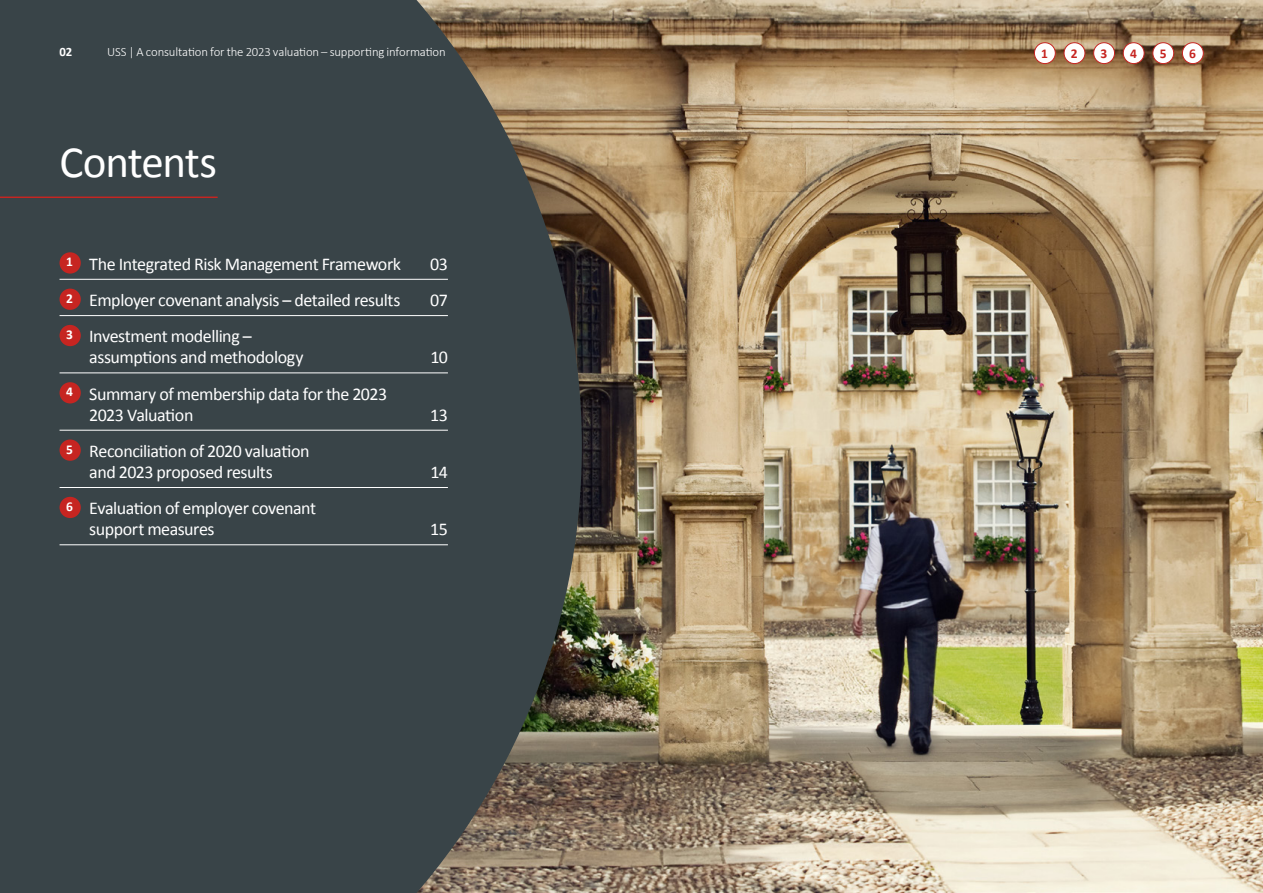
<style>
.page{position:relative;width:1263px;height:893px;background:#fff}
.page>*{position:absolute;margin:0;border:0;box-sizing:border-box;transform-origin:0 0}
.t1{font:45px "Calibri";letter-spacing:-.03em;color:#fff}
.t2{font:18px/21px "Calibri";letter-spacing:-.025em;color:#fff}
.t3{font:700 13.5px "Calibri";color:#c62521}
.t4{font:300 12.75px "Calibri";letter-spacing:-.01em;color:#fff}
.t5{font:700 12.75px "Calibri";color:#fff}
</style>
<div class="page">
<img style="left:582px;top:0;width:681px;height:893px">
<svg style="left:0;top:0;width:582px;height:893px;background:#3f4749"></svg>
<hr style="left:0;top:197px;width:218px;height:1px;background:#c62521">
<hr style="left:60px;top:279px;width:388px;height:1px;background:#fff">
<hr style="left:60px;top:315px;width:388px;height:1px;background:#fff">
<hr style="left:60px;top:372px;width:388px;height:1px;background:#fff">
<hr style="left:60px;top:430px;width:388px;height:1px;background:#fff">
<hr style="left:60px;top:487px;width:388px;height:1px;background:#fff">
<hr style="left:60px;top:544px;width:388px;height:1px;background:#fff">
<div style="left:60px;top:252px;width:21px;height:22px;background:#c62521;border-radius:50%"></div>
<div style="left:60px;top:289px;width:21px;height:21px;background:#c62521;border-radius:50%"></div>
<div style="left:60px;top:325px;width:21px;height:21px;background:#c62521;border-radius:50%"></div>
<div style="left:60px;top:382px;width:21px;height:21px;background:#c62521;border-radius:50%"></div>
<div style="left:60px;top:439px;width:21px;height:22px;background:#c62521;border-radius:50%"></div>
<div style="left:60px;top:497px;width:21px;height:21px;background:#c62521;border-radius:50%"></div>
<div style="left:1182px;top:43px;width:21px;height:21px;background:#fff;border-radius:50%"></div>
<div style="left:1182px;top:43px;width:21px;height:21px;border:1px solid #c62521;border-radius:50%"></div>
<div style="left:1153px;top:43px;width:21px;height:21px;background:#fff;border-radius:50%"></div>
<div style="left:1153px;top:43px;width:21px;height:21px;border:1px solid #c62521;border-radius:50%"></div>
<div style="left:1123px;top:43px;width:21px;height:21px;background:#fff;border-radius:50%"></div>
<div style="left:1123px;top:43px;width:21px;height:21px;border:1px solid #c62521;border-radius:50%"></div>
<div style="left:1094px;top:43px;width:20px;height:21px;background:#fff;border-radius:50%"></div>
<div style="left:1093px;top:43px;width:22px;height:21px;border:1px solid #c62521;border-radius:50%"></div>
<div style="left:1064px;top:43px;width:21px;height:21px;background:#fff;border-radius:50%"></div>
<div style="left:1064px;top:43px;width:21px;height:21px;border:1px solid #c62521;border-radius:50%"></div>
<div style="left:1034px;top:43px;width:21px;height:21px;background:#fff;border-radius:50%"></div>
<div style="left:1034px;top:43px;width:21px;height:21px;border:1px solid #c62521;border-radius:50%"></div>
<p class="t5" style="left:60px;top:43px;width:14px">02</p>
<p class="t4" style="left:107px;top:44px;width:340px">USS | A consultation for the 2023 valuation – supporting information</p>
<p class="t3" style="left:1041px;top:44px;width:8px">1</p>
<p class="t3" style="left:1071px;top:44px;width:8px">2</p>
<p class="t3" style="left:1100px;top:44px;width:8px">3</p>
<p class="t3" style="left:1130px;top:44px;width:8px">4</p>
<p class="t3" style="left:1160px;top:44px;width:8px">5</p>
<p class="t3" style="left:1189px;top:44px;width:8px">6</p>
<h1 class="t1" style="left:60px;top:131px;width:159px">Contents</h1>
<p class="t2" style="left:66px;top:253px;width:336px"><sup>1</sup> The Integrated Risk Management Framework</p>
<p class="t2" style="left:430px;top:253px;width:19px">03</p>
<p class="t2" style="left:66px;top:289px;width:336px"><sup>2</sup> Employer covenant analysis – detailed results</p>
<p class="t2" style="left:430px;top:289px;width:19px">07</p>
<p class="t2" style="left:89px;top:325px;width:216px;text-indent:-23px"><sup>3</sup> Investment modelling – assumptions and methodology</p>
<p class="t2" style="left:430px;top:346px;width:19px">10</p>
<p class="t2" style="left:89px;top:383px;width:299px;text-indent:-23px"><sup>4</sup> Summary of membership data for the 2023<br>2023 Valuation</p>
<p class="t2" style="left:89px;top:440px;width:222px;text-indent:-23px"><sup>5</sup> Reconciliation of 2020 valuation and 2023 proposed results</p>
<p class="t2" style="left:89px;top:497px;width:228px;text-indent:-23px"><sup>6</sup> Evaluation of employer covenant support measures</p>
<p class="t2" style="left:430px;top:404px;width:19px">13</p>
<p class="t2" style="left:430px;top:461px;width:19px">14</p>
<p class="t2" style="left:430px;top:518px;width:19px">15</p>
</div>
